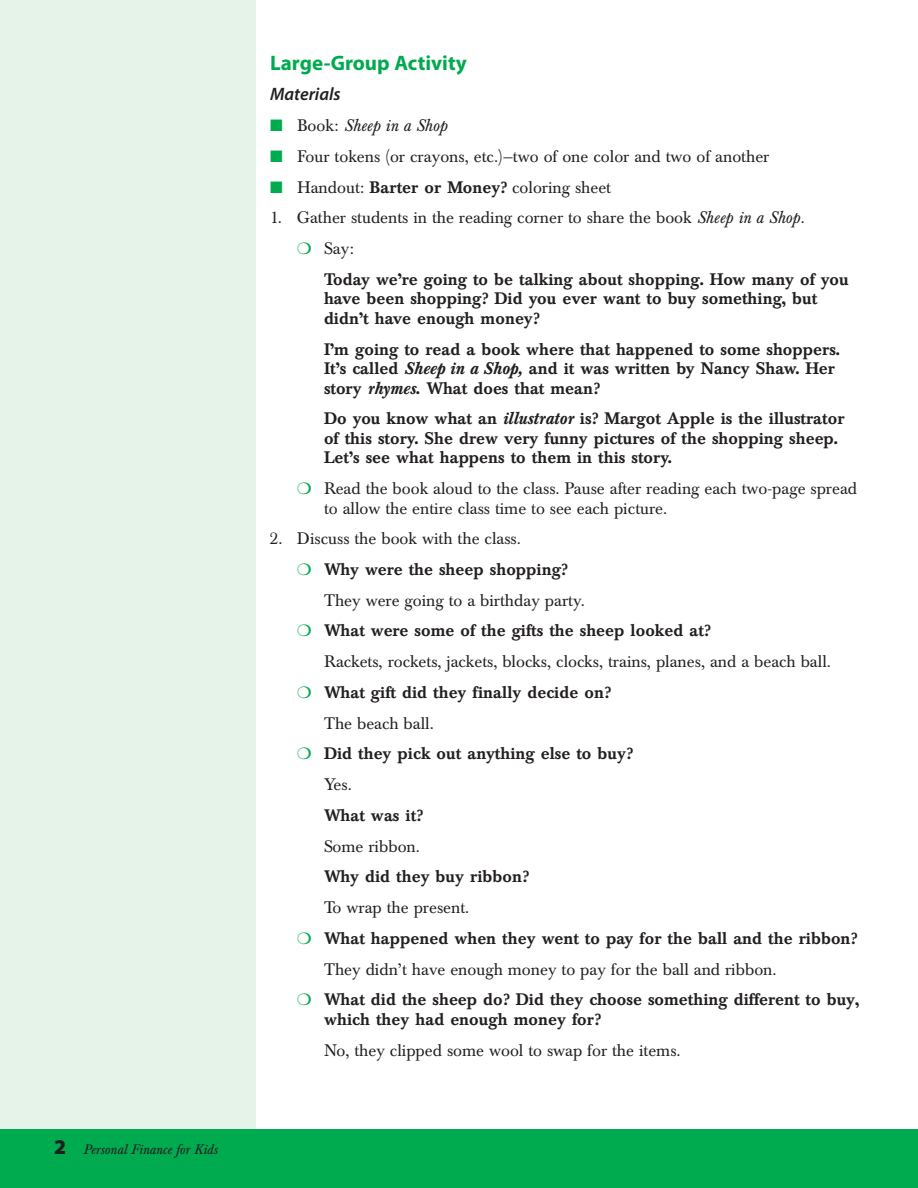
<style>
.page{position:relative;width:918px;height:1188px;background:#fff}
.page>*{position:absolute;margin:0;border:0;box-sizing:border-box;transform-origin:0 0}
.t1{font:700 21px "Myriad Pro";color:#00aa4f}
.t2{font:italic 600 18px "Myriad Pro";color:#231f20}
.t3{font:500 16.5px/19.5px "Baskerville BE";color:#231f20}
.t4{font:16.5px/30.8px "Baskerville BE";color:#231f20}
.t5{font:italic 16.5px "Baskerville BE";color:#231f20}
.t6{font:italic 13.5px "Baskerville BE";color:#231f20}
.s1{font-family:"Myriad Pro";font-weight:900;font-style:normal;font-size:21px}
.s2{color:#00aa4f}
.s3{font-style:normal}
.s4{font-weight:500}
.s5{font-style:italic}
</style>
<div class="page">
<div style="left:0;top:0;width:256px;height:1188px;background:#e5f3e8"></div>
<div style="left:0;top:1130px;width:918px;height:58px;background:#00aa4f"></div>
<p class="t6" style="left:54px;top:1145px;width:165px"><span class="s1">2</span> Personal Finance for Kids</p>
<p class="t1" style="left:270px;top:55px;width:198px">Large-Group Activity</p>
<p class="t2" style="left:270px;top:88px;width:72px">Materials</p>
<p class="t5" style="left:270px;top:120px;width:178px"><span class="s2">■</span> <span class="s3">Book:</span> Sheep in a Shop</p>
<p class="t4" style="left:270px;top:143px;width:501px"><span class="s2">■</span> Four tokens (or crayons, etc.)—two of one color and two of another</p>
<p class="t4" style="left:270px;top:173px;width:343px"><span class="s2">■</span> Handout: <span class="s4">Barter or Money?</span> coloring sheet</p>
<p class="t4" style="left:297px;top:204px;width:509px;text-indent:-27px">1. Gather students in the reading corner to share the book <span class="s5">Sheep in a Shop. </span><span class="s2">❍</span> Say:</p>
<p class="t3" style="left:324px;top:272px;width:526px">Today we’re going to be talking about shopping. How many of you have been shopping? Did you ever want to buy something, but didn’t have enough money?</p>
<p class="t3" style="left:324px;top:341px;width:518px">I’m going to read a book where that happened to some shoppers.<br>It’s called <span class="s5">Sheep in a Shop,</span> and it was written by Nancy Shaw. Her story <span class="s5">rhymes.</span> What does that mean?</p>
<p class="t3" style="left:324px;top:411px;width:522px">Do you know what an <span class="s5">illustrator</span> is? Margot Apple is the illustrator of this story. She drew very funny pictures of the shopping sheep.<br>Let’s see what happens to them in this story.</p>
<p class="t4" style="left:324px;top:481px;width:535px;line-height:19.5px;text-indent:-27px"><span class="s2">❍</span> Read the book aloud to the class. Pause after reading each two-page spread to allow the entire class time to see each picture.</p>
<p class="t4" style="left:270px;top:525px;width:252px">2. Discuss the book with the class.</p>
<p class="t3" style="left:297px;top:562px;width:272px"><span class="s2">❍</span> Why were the sheep shopping?</p>
<p class="t4" style="left:324px;top:587px;width:262px">They were going to a birthday party.</p>
<p class="t3" style="left:297px;top:623px;width:415px"><span class="s2">❍</span> What were some of the gifts the sheep looked at?</p>
<p class="t4" style="left:324px;top:648px;width:508px">Rackets, rockets, jackets, blocks, clocks, trains, planes, and a beach ball.</p>
<p class="t3" style="left:297px;top:685px;width:315px"><span class="s2">❍</span> What gift did they finally decide on?</p>
<p class="t4" style="left:324px;top:710px;width:111px">The beach ball.</p>
<p class="t3" style="left:297px;top:746px;width:338px"><span class="s2">❍</span> Did they pick out anything else to buy?</p>
<p class="t4" style="left:324px;top:771px;width:29px">Yes.</p>
<p class="t3" style="left:324px;top:808px;width:101px">What was it?</p>
<p class="t4" style="left:324px;top:832px;width:98px">Some ribbon.</p>
<p class="t3" style="left:324px;top:869px;width:206px">Why did they buy ribbon?</p>
<p class="t4" style="left:324px;top:894px;width:147px">To wrap the present.</p>
<p class="t3" style="left:297px;top:931px;width:562px"><span class="s2">❍</span> What happened when they went to pay for the ball and the ribbon?</p>
<p class="t4" style="left:324px;top:955px;width:454px">They didn’t have enough money to pay for the ball and ribbon.</p>
<p class="t3" style="left:297px;top:992px;width:564px"><span class="s2">❍</span> What did the sheep do? Did they choose something different to buy,</p>
<p class="t3" style="left:324px;top:1011px;width:278px">which they had enough money for?</p>
<p class="t4" style="left:324px;top:1036px;width:358px">No, they clipped some wool to swap for the items.</p>
</div>
